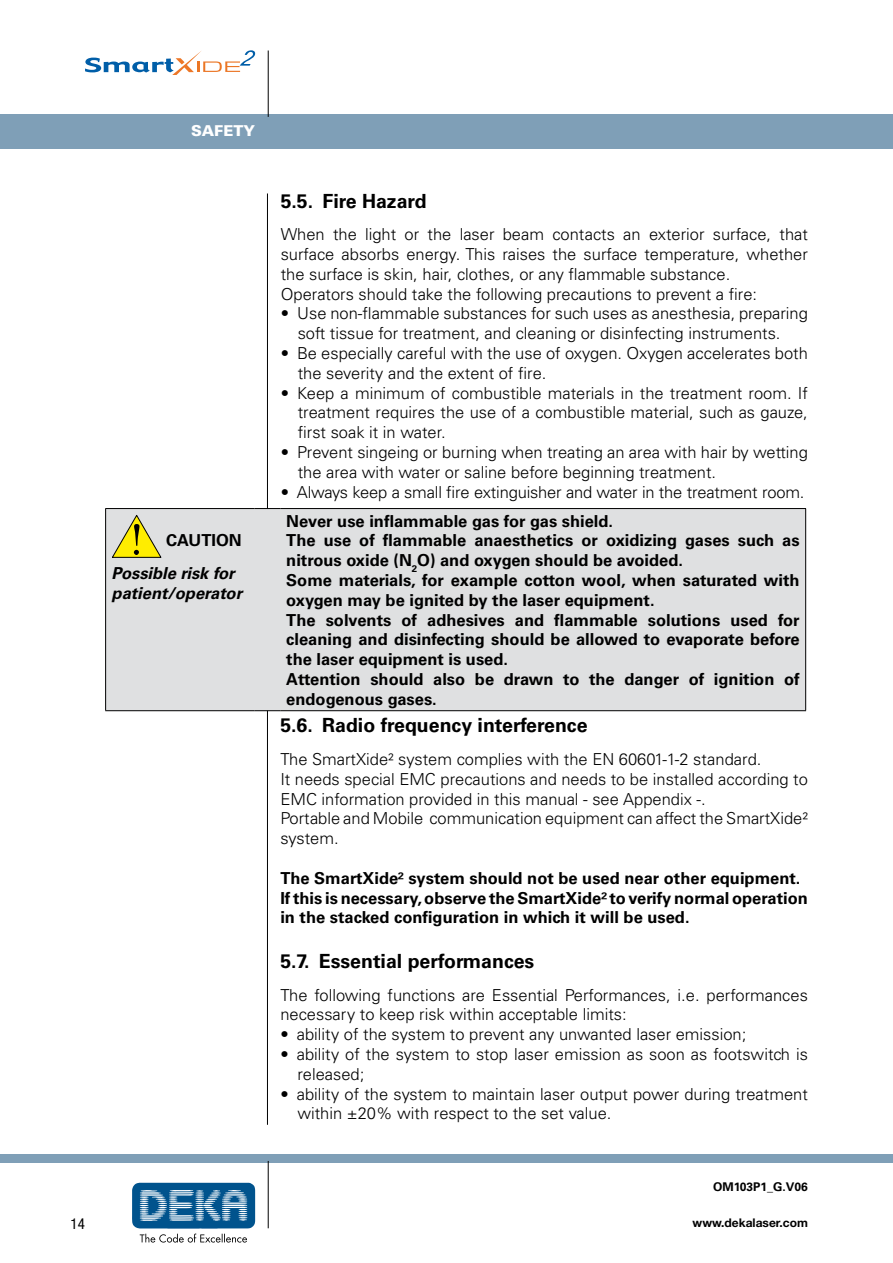
<style>
.page{position:relative;width:893px;height:1263px;background:#fff}
.page>*{position:absolute;margin:0;border:0;box-sizing:border-box;transform-origin:0 0}
.t1{font:700 19.5px "Univers LT Std";color:#000}
.t2{font:300 16.5px/19.8px "Univers LT Std";color:#000}
.t3{font:700 16.5px/19.8px "Univers LT Std";color:#000}
.t4{font:italic 700 16.5px/19.8px "Univers LT Std";color:#000}
.t5{font:900 15px "Univers LT Std";color:#fff}
.t6{font:condensed 15px "Helvetica Neue LT Std";color:#000}
.t7{font:700 12px "Helvetica Neue LT Std";color:#000}
.t8{font:700 12px "Univers LT Std";color:#000}
</style>
<div class="page">
<div style="left:0;top:115px;width:893px;height:34px;background:#7f9fb7"></div>
<div style="left:0;top:1154px;width:893px;height:8px;background:#7f9fb7"></div>
<hr style="left:268px;top:51px;width:1px;height:66px;background:#000">
<hr style="left:268px;top:1161px;width:1px;height:67px;background:#000">
<svg style="left:132px;top:1183px;width:123px;height:59px"></svg>
<svg style="left:86px;top:50px;width:169px;height:25px"></svg>
<hr style="left:267px;top:193px;width:1px;height:932px;background:#000">
<div style="left:106px;top:509px;width:699px;height:201px;background:#dfe0e1"></div>
<hr style="left:105px;top:508px;width:150px;height:1px;background:#000">
<hr style="left:105px;top:509px;width:1px;height:201px;background:#000">
<svg style="left:255px;top:508px;width:25px;height:1px"></svg>
<hr style="left:280px;top:508px;width:526px;height:1px;background:#000">
<hr style="left:805px;top:509px;width:1px;height:201px;background:#000">
<hr style="left:105px;top:710px;width:150px;height:1px;background:#000">
<svg style="left:255px;top:710px;width:25px;height:1px"></svg>
<hr style="left:280px;top:710px;width:526px;height:1px;background:#000">
<svg style="left:112px;top:514px;width:50px;height:44px;background:#d3cd70"></svg>
<p class="t5" style="left:191px;top:122px;width:12px">SAFE</p>
<p class="t5" style="left:233px;top:122px;width:23px">TY</p>
<p class="t3" style="left:166px;top:530px;width:77px">CAUTION</p>
<p class="t4" style="left:112px;top:563px;width:132px">Possible risk for patient/operator</p>
<p class="t1" style="left:281px;top:189px;width:147px">5.5. Fire Hazard</p>
<p class="t2" style="left:281px;top:224px;width:529px">When the light or the laser beam contacts an exterior surface, that surface absorbs energy. This raises the surface temperature, whether the surface is skin, hair, clothes, or any flammable substance.<br>Operators should take the following precautions to prevent a fire:</p>
<p class="t2" style="left:298px;top:304px;width:512px;text-indent:-17px">• Use non-flammable substances for such uses as anesthesia, preparing soft tissue for treatment, and cleaning or disinfecting instruments.</p>
<p class="t2" style="left:298px;top:343px;width:512px;text-indent:-17px">• Be especially careful with the use of oxygen. Oxygen accelerates both the severity and the extent of fire.</p>
<p class="t2" style="left:298px;top:383px;width:512px;text-align:justify;text-indent:-17px">• Keep a minimum of combustible materials in the treatment room. If treatment requires the use of a combustible material, such as gauze, first soak it in water.</p>
<p class="t2" style="left:298px;top:442px;width:512px;text-indent:-17px">• Prevent singeing or burning when treating an area with hair by wetting the area with water or saline before beginning treatment.</p>
<p class="t2" style="left:281px;top:482px;width:525px">• Always keep a small fire extinguisher and water in the treatment room.</p>
<p class="t3" style="left:286px;top:511px;width:515px">Never use inflammable gas for gas shield.<br>The use of flammable anaesthetics or oxidizing gases such as nitrous oxide (N<sub>2</sub>O) and oxygen should be avoided.<br>Some materials, for example cotton wool, when saturated with oxygen may be ignited by the laser equipment.<br>The solvents of adhesives and flammable solutions used for cleaning and disinfecting should be allowed to evaporate before the laser equipment is used.<br>Attention should also be drawn to the danger of ignition of endogenous gases.</p>
<p class="t1" style="left:280px;top:714px;width:309px">5.6. Radio frequency interference</p>
<p class="t2" style="left:280px;top:749px;width:529px">The SmartXide² system complies with the EN 60601-1-2 standard.<br>It needs special EMC precautions and needs to be installed according to EMC information provided in this manual - see Appendix -.<br>Portable and Mobile communication equipment can affect the SmartXide² system.</p>
<p class="t3" style="left:280px;top:868px;width:529px">The SmartXide² system should not be used near other equipment.<br>If this is necessary, observe the SmartXide² to verify normal operation in the stacked configuration in which it will be used.</p>
<p class="t1" style="left:280px;top:950px;width:256px">5.7. Essential performances</p>
<p class="t2" style="left:280px;top:985px;width:529px">The following functions are Essential Performances, i.e. performances necessary to keep risk within acceptable limits:</p>
<p class="t2" style="left:280px;top:1024px;width:467px">• ability of the system to prevent any unwanted laser emission;</p>
<p class="t2" style="left:297px;top:1044px;width:512px;text-indent:-17px">• ability of the system to stop laser emission as soon as footswitch is released;</p>
<p class="t2" style="left:297px;top:1084px;width:512px;text-indent:-17px">• ability of the system to maintain laser output power during treatment within ±20% with respect to the set value.</p>
<p class="t8" style="left:713px;top:1180px;width:96px">OM103P1_G.V06</p>
<p class="t6" style="left:71px;top:1214px;width:16px">14</p>
<p class="t7" style="left:693px;top:1215px;width:117px">www.dekalaser.com</p>
</div>
